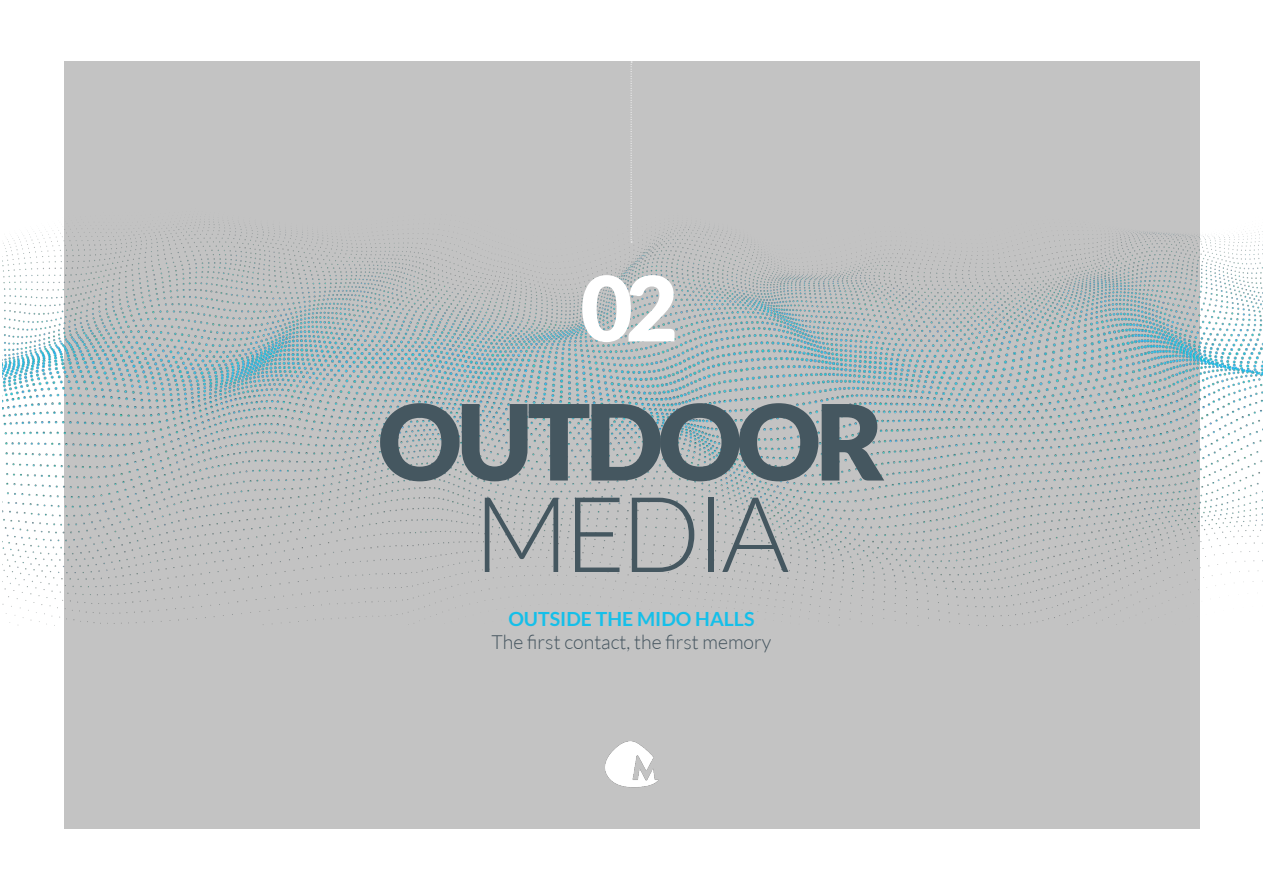
<style>
.page{position:relative;width:1263px;height:893px;background:#fff}
.page>*{position:absolute;margin:0;border:0;box-sizing:border-box;transform-origin:0 0}
.t1{font:900 105px "Lato";letter-spacing:-.05em;color:#455760}
.t2{font:300 105px "Lato";letter-spacing:-.05em;color:#455760}
.t3{font:900 90px "Lato";color:#fff}
.t4{font:300 19.5px "Lato";color:#45555f}
.t5{font:700 19.5px "Lato";color:#15bfe9}
</style>
<div class="page">
<div style="left:64px;top:62px;width:1135px;height:767px;background:#c3c3c3"></div>
<img style="left:2px;top:136px;width:1260px;height:503px">
<img style="left:605px;top:741px;width:54px;height:47px">
<svg style="left:631px;top:62px;width:1px;height:181px"></svg>
<p class="t3" style="left:580px;top:256px;width:99px">02</p>
<p class="t1" style="left:378px;top:381px;width:509px">OUTDOOR</p>
<p class="t2" style="left:474px;top:478px;width:317px">MEDIA</p>
<p class="t5" style="left:508px;top:608px;width:248px">OUTSIDE THE MIDO HALLS</p>
<p class="t4" style="left:491px;top:632px;width:281px">The first contact, the first memory</p>
</div>
